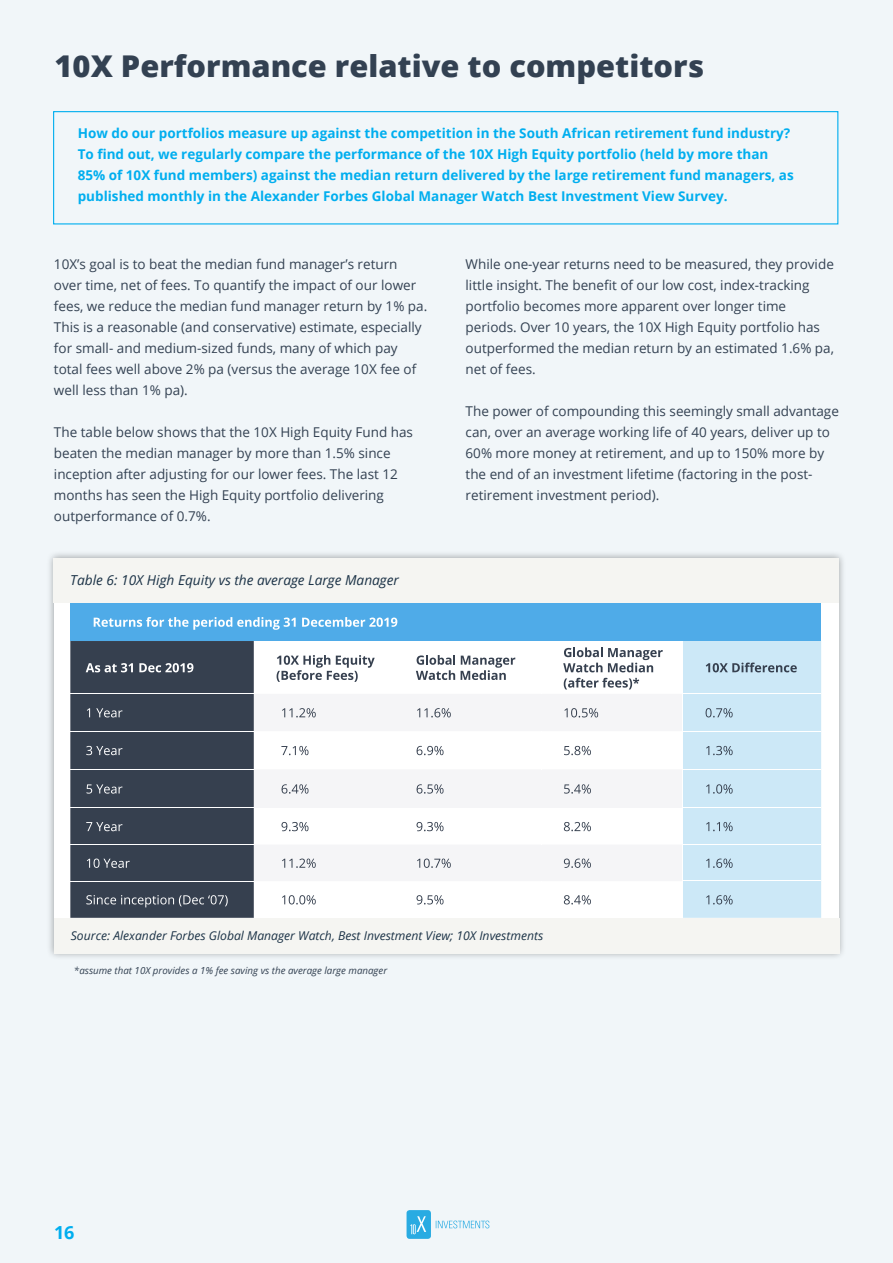
<style>
.page{position:relative;width:893px;height:1263px;background:#f1f6f9}
.page>*{position:absolute;margin:0;border:0;box-sizing:border-box;transform-origin:0 0}
.t1{font:800 30px "Open Sans";color:#334152}
.t2{font:700 18px "Open Sans";color:#00aeef}
.t3{font:italic 13.65px "Open Sans";color:#1c3347}
.t4{font:13.5px/21px "Open Sans";color:#334152}
.t5{font:700 13.5px/21px "Open Sans";color:#00aeef}
.t6{font:italic 12.15px "Open Sans";color:#1c3347}
.t7{font:italic 9.75px "Open Sans";color:#334152}
</style>
<div class="page">
<div style="left:407px;top:1210px;width:24px;height:29px;background:#29abe2;border-radius:3px"></div>
<svg style="left:410px;top:1216px;width:16px;height:18px"></svg>
<svg style="left:436px;top:1220px;width:53px;height:8px"></svg>
<div style="left:46px;top:550px;width:801px;height:410px;background:#000;opacity:.35"></div>
<div style="left:54px;top:558px;width:785px;height:395px;background:#fff"></div>
<div style="left:70px;top:603px;width:751px;height:38px;background:#4fabe8"></div>
<div style="left:70px;top:641px;width:184px;height:277px;background:#36404f"></div>
<hr style="left:70px;top:694px;width:184px;height:1px;background:#fff">
<hr style="left:70px;top:731px;width:184px;height:1px;background:#fff">
<hr style="left:70px;top:769px;width:184px;height:1px;background:#fff">
<hr style="left:70px;top:808px;width:184px;height:1px;background:#fff">
<hr style="left:70px;top:844px;width:184px;height:1px;background:#fff">
<hr style="left:70px;top:881px;width:184px;height:1px;background:#fff">
<svg style="left:94px;top:617px;width:202px;height:13px"></svg>
<svg style="left:302px;top:617px;width:95px;height:10px"></svg>
<svg style="left:86px;top:663px;width:47px;height:9px"></svg>
<svg style="left:139px;top:663px;width:54px;height:9px"></svg>
<svg style="left:277px;top:655px;width:98px;height:27px"></svg>
<svg style="left:416px;top:655px;width:39px;height:25px"></svg>
<svg style="left:461px;top:656px;width:54px;height:24px"></svg>
<svg style="left:563px;top:647px;width:100px;height:25px"></svg>
<svg style="left:564px;top:678px;width:75px;height:11px"></svg>
<svg style="left:87px;top:708px;width:3px;height:9px"></svg>
<svg style="left:96px;top:708px;width:26px;height:9px"></svg>
<svg style="left:282px;top:708px;width:34px;height:9px"></svg>
<svg style="left:417px;top:708px;width:34px;height:9px"></svg>
<svg style="left:564px;top:708px;width:34px;height:9px"></svg>
<svg style="left:86px;top:746px;width:36px;height:9px"></svg>
<svg style="left:281px;top:746px;width:27px;height:9px"></svg>
<svg style="left:417px;top:746px;width:26px;height:9px"></svg>
<svg style="left:564px;top:746px;width:27px;height:9px"></svg>
<svg style="left:86px;top:784px;width:36px;height:10px"></svg>
<svg style="left:282px;top:784px;width:26px;height:10px"></svg>
<svg style="left:417px;top:784px;width:26px;height:10px"></svg>
<svg style="left:564px;top:784px;width:27px;height:10px"></svg>
<svg style="left:86px;top:822px;width:36px;height:9px"></svg>
<svg style="left:281px;top:822px;width:27px;height:9px"></svg>
<svg style="left:416px;top:822px;width:27px;height:9px"></svg>
<svg style="left:564px;top:822px;width:27px;height:9px"></svg>
<svg style="left:87px;top:858px;width:43px;height:10px"></svg>
<svg style="left:282px;top:858px;width:34px;height:10px"></svg>
<svg style="left:417px;top:858px;width:34px;height:10px"></svg>
<svg style="left:564px;top:858px;width:27px;height:10px"></svg>
<svg style="left:86px;top:895px;width:142px;height:12px;background:#5c6470"></svg>
<svg style="left:282px;top:895px;width:34px;height:9px"></svg>
<svg style="left:416px;top:895px;width:27px;height:9px"></svg>
<svg style="left:564px;top:895px;width:27px;height:9px"></svg>
<div style="left:683px;top:641px;width:138px;height:277px;background:#cce8f7"></div>
<hr style="left:683px;top:880px;width:138px;height:1px;background:#fff">
<div style="left:53px;top:111px;width:785px;height:113px;border:1px solid #00aeef"></div>
<div style="left:54px;top:558px;width:785px;height:45px;background:#f5f5f2"></div>
<div style="left:55px;top:919px;width:785px;height:35px;background:#f5f5f2"></div>
<p class="t1" style="left:55px;top:44px;width:651px">10X Performance relative to competitors</p>
<p class="t5" style="left:78px;top:123px;width:717px">How do our portfolios measure up against the competition in the South African retirement fund industry?<br>To find out, we regularly compare the performance of the 10X High Equity portfolio (held by more than 85% of 10X fund members) against the median return delivered by the large retirement fund managers, as published monthly in the Alexander Forbes Global Manager Watch Best Investment View Survey.</p>
<p class="t4" style="left:54px;top:253px;width:375px">10X’s goal is to beat the median fund manager’s return over time, net of fees. To quantify the impact of our lower fees, we reduce the median fund manager return by 1% pa.<br>This is a reasonable (and conservative) estimate, especially for small- and medium-sized funds, many of which pay total fees well above 2% pa (versus the average 10X fee of well less than 1% pa).</p>
<p class="t4" style="left:54px;top:421px;width:361px">The table below shows that the 10X High Equity Fund has beaten the median manager by more than 1.5% since inception after adjusting for our lower fees. The last 12 months has seen the High Equity portfolio delivering outperformance of 0.7%.</p>
<p class="t3" style="left:70px;top:570px;width:330px">Table 6: 10X High Equity vs the average Large Manager</p>
<p class="t4" style="left:466px;top:253px;width:370px">While one-year returns need to be measured, they provide little insight. The benefit of our low cost, index-tracking portfolio becomes more apparent over longer time periods. Over 10 years, the 10X High Equity portfolio has outperformed the median return by an estimated 1.6% pa, net of fees.</p>
<p class="t4" style="left:466px;top:400px;width:375px">The power of compounding this seemingly small advantage can, over an average working life of 40 years, deliver up to 60% more money at retirement, and up to 150% more by the end of an investment lifetime (factoring in the post&shy;retirement investment period).</p>
<p class="t6" style="left:71px;top:927px;width:474px">Source: Alexander Forbes Global Manager Watch, Best Investment View; 10X Investments</p>
<p class="t7" style="left:74px;top:963px;width:315px">*assume that 10X provides a 1% fee saving vs the average large manager</p>
<p class="t2" style="left:54px;top:1219px;width:22px">16</p>
</div>
